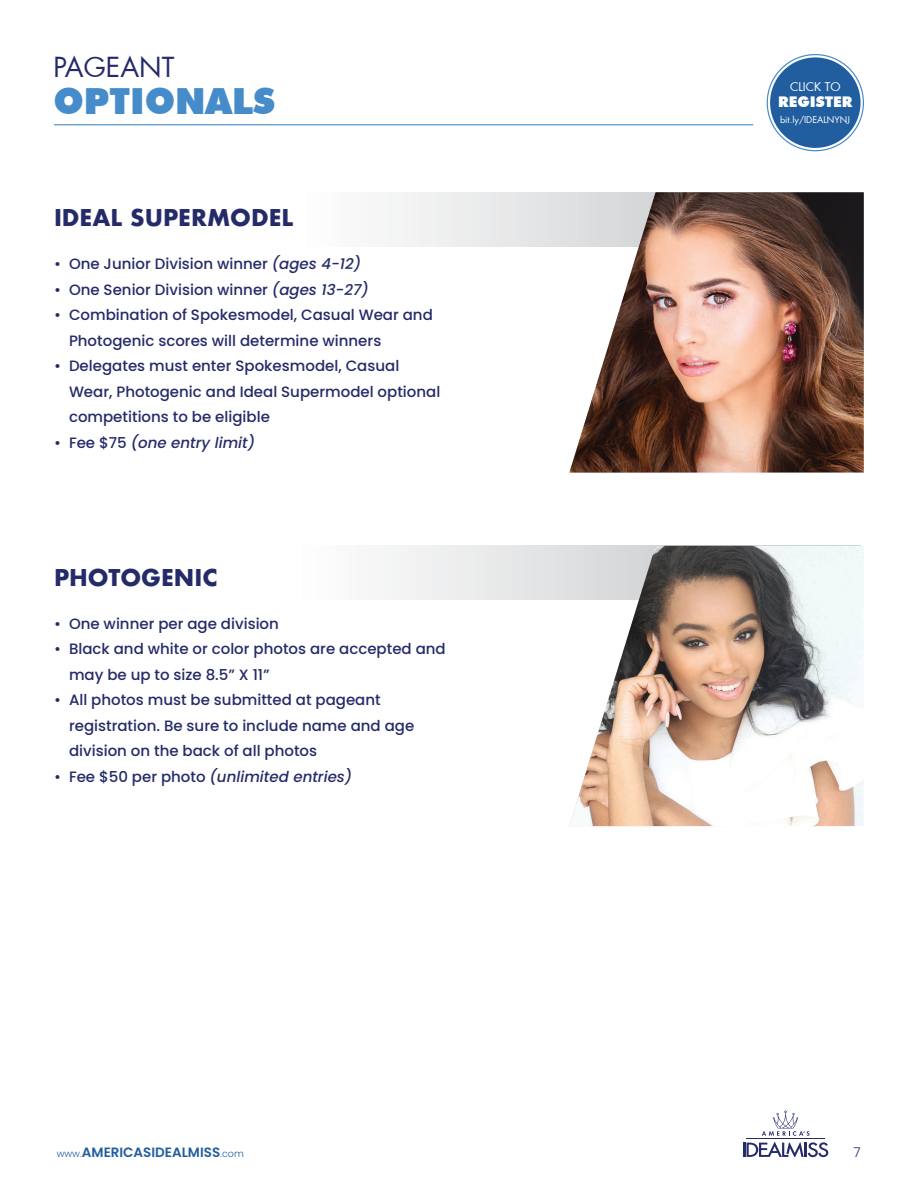
<style>
.page{position:relative;width:918px;height:1188px;background:#fff}
.page>*{position:absolute;margin:0;border:0;box-sizing:border-box;transform-origin:0 0}
.t1{font:900 36px "Futura BT";color:#468bca}
.t2{font:27px "Futura";color:#252b69}
.t3{font:700 22.5px "Futura";color:#252b69}
.t4{font:500 15px/25.5px "Poppins";color:#252b69}
.t5{font:italic 500 15px "Poppins";color:#252b69}
.t6{font:900 14.7px "Futura BT";color:#fff}
.t7{font:600 13.5px "Poppins";color:#215e9f}
.t8{font:300 13.5px "Poppins";color:#252b69}
.t9{font:11.85px "Futura";color:#fff}
.t10{font:9px "Futura";color:#fff}
.s1{font-style:italic}
.s2{font-style:normal}
.s3{font-weight:300;font-size:9.6px}
</style>
<div class="page">
<hr style="left:743px;top:1143px;width:3px;height:14px;background:#252b69">
<svg style="left:747px;top:1142px;width:81px;height:15px"></svg>
<hr style="left:747px;top:1139px;width:78px;height:1px;background:#252b69">
<svg style="left:762px;top:1110px;width:48px;height:26px"></svg>
<hr style="left:54px;top:124px;width:699px;height:1px;background:#468bca">
<div style="left:770px;top:57px;width:91px;height:91px;background:#215e9f;border-radius:50%"></div>
<svg style="left:388px;top:192px;width:181px;height:54px"></svg>
<svg style="left:385px;top:546px;width:184px;height:54px"></svg>
<img style="left:569px;top:192px;width:295px;height:281px">
<img style="left:569px;top:546px;width:295px;height:280px">
<h2 class="t2" style="left:53px;top:48px;width:122px">PAGEANT</h2>
<h1 class="t1" style="left:53px;top:79px;width:223px">OPTIONALS</h1>
<h3 class="t3" style="left:54px;top:202px;width:241px">IDEAL SUPERMODEL</h3>
<p class="t4" style="left:54px;top:251px;width:309px">• One Junior Division winner <span class="s1">(ages 4-12)</span></p>
<p class="t4" style="left:54px;top:277px;width:316px">• One Senior Division winner <span class="s1">(ages 13-27)</span></p>
<p class="t4" style="left:69px;top:302px;width:365px;text-indent:-15px">• Combination of Spokesmodel, Casual Wear and<br>Photogenic scores will determine winners</p>
<p class="t4" style="left:69px;top:353px;width:373px;text-indent:-15px">• Delegates must enter Spokesmodel, Casual<br>Wear, Photogenic and Ideal Supermodel optional competitions to be eligible</p>
<p class="t5" style="left:54px;top:434px;width:203px"><span class="s2">• Fee $75</span> (one entry limit)</p>
<h3 class="t3" style="left:54px;top:561px;width:165px">PHOTOGENIC</h3>
<p class="t4" style="left:54px;top:611px;width:226px">• One winner per age division</p>
<p class="t4" style="left:69px;top:636px;width:378px;text-indent:-15px">• Black and white or color photos are accepted and may be up to size 8.5” X 11”</p>
<p class="t4" style="left:69px;top:687px;width:347px;text-indent:-15px">• All photos must be submitted at pageant registration. Be sure to include name and age division on the back of all photos</p>
<p class="t5" style="left:54px;top:768px;width:300px"><span class="s2">• Fee $50 per photo</span> (unlimited entries)</p>
<p class="t9" style="left:790px;top:78px;width:52px">CLICK TO</p>
<p class="t6" style="left:778px;top:93px;width:76px">REGISTER</p>
<p class="t10" style="left:780px;top:113px;width:72px">bit.ly/IDEALNYNJ</p>
<p class="t7" style="left:57px;top:1145px;width:189px"><span class="s3">www.</span>AMERICASIDEALMISS<span class="s3">.com</span></p>
<p class="t8" style="left:854px;top:1145px;width:9px">7</p>
</div>
